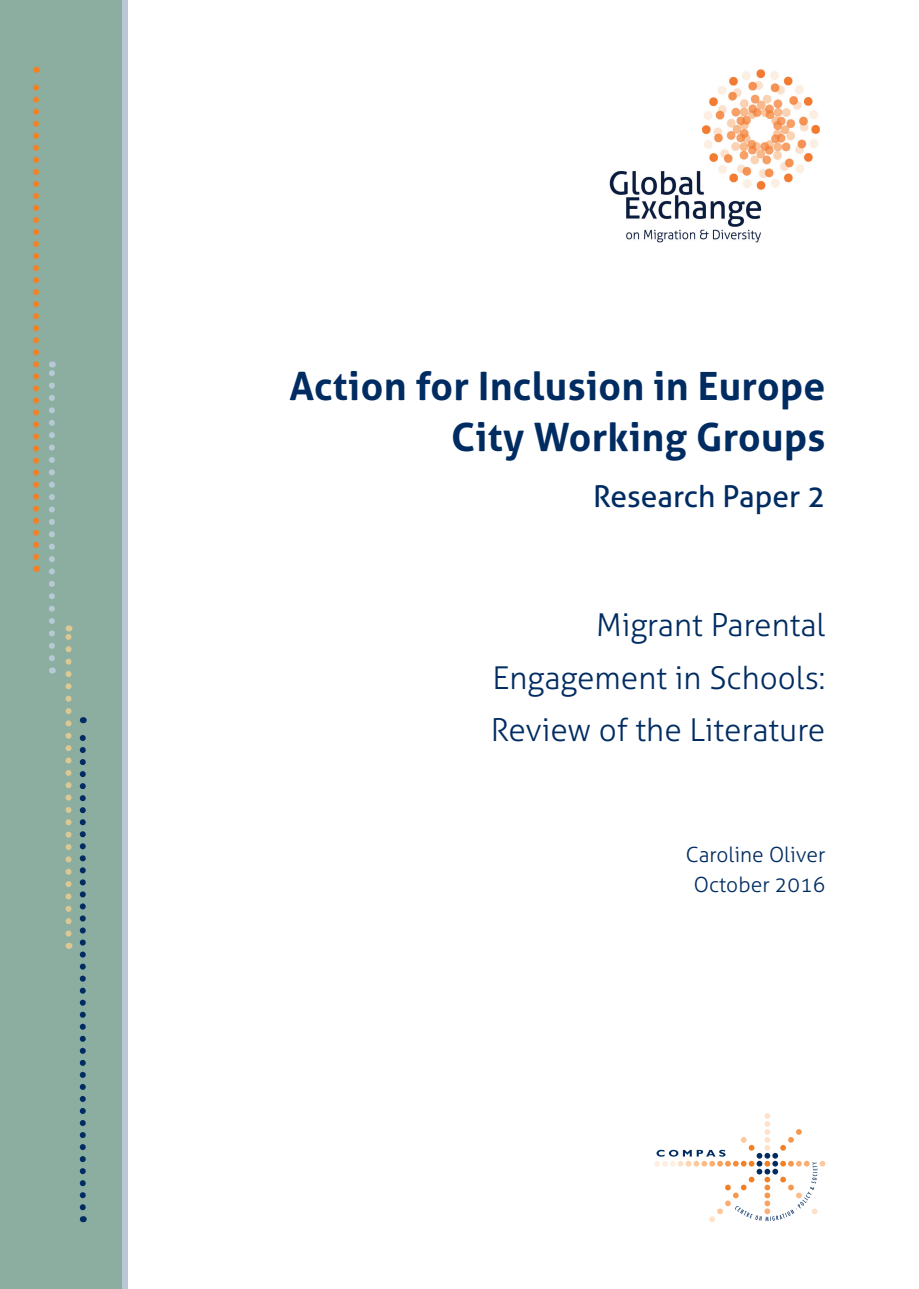
<style>
.page{position:relative;width:919px;height:1289px;background:#fff}
.page>*{position:absolute;margin:0;border:0;box-sizing:border-box;transform-origin:0 0}
.t1{font:700 39px "Aller";letter-spacing:.01em;color:#002c62}
.heading_2{font:300 31.5px/52.5px "Aller";color:#002c62;text-align:justify}
.heading_2-2{font:30px "Aller";color:#002c62}
.heading_2-3{font:300 21px "Aller";color:#002c62}
</style>
<div class="page">
<div style="left:121px;top:0;width:7px;height:1288px;background:#b9c8d5"></div>
<div style="left:0;top:0;width:121px;height:1288px;background:#8baea1"></div>
<svg style="left:65px;top:625px;width:6px;height:308px"></svg>
<svg style="left:49px;top:361px;width:6px;height:297px"></svg>
<svg style="left:33px;top:67px;width:6px;height:490px"></svg>
<svg style="left:80px;top:717px;width:6px;height:490px"></svg>
<svg style="left:654px;top:1113px;width:171px;height:109px"></svg>
<img style="left:609px;top:69px;width:211px;height:174px">
<p class="t1" style="left:289px;top:362px;width:537px">Action for Inclusion in Europe</p>
<p class="t1" style="left:451px;top:413px;width:376px">City Working Groups</p>
<p class="heading_2-2" style="left:593px;top:478px;width:234px">Research Paper 2</p>
<p class="heading_2" style="left:490px;top:598px;width:336px;text-indent:105px">Migrant Parental Engagement in Schools:<br>Review of the Literature</p>
<p class="heading_2-3" style="left:686px;top:842px;width:141px">Caroline Oliver</p>
<p class="heading_2-3" style="left:693px;top:871px;width:133px">October 2016</p>
</div>
